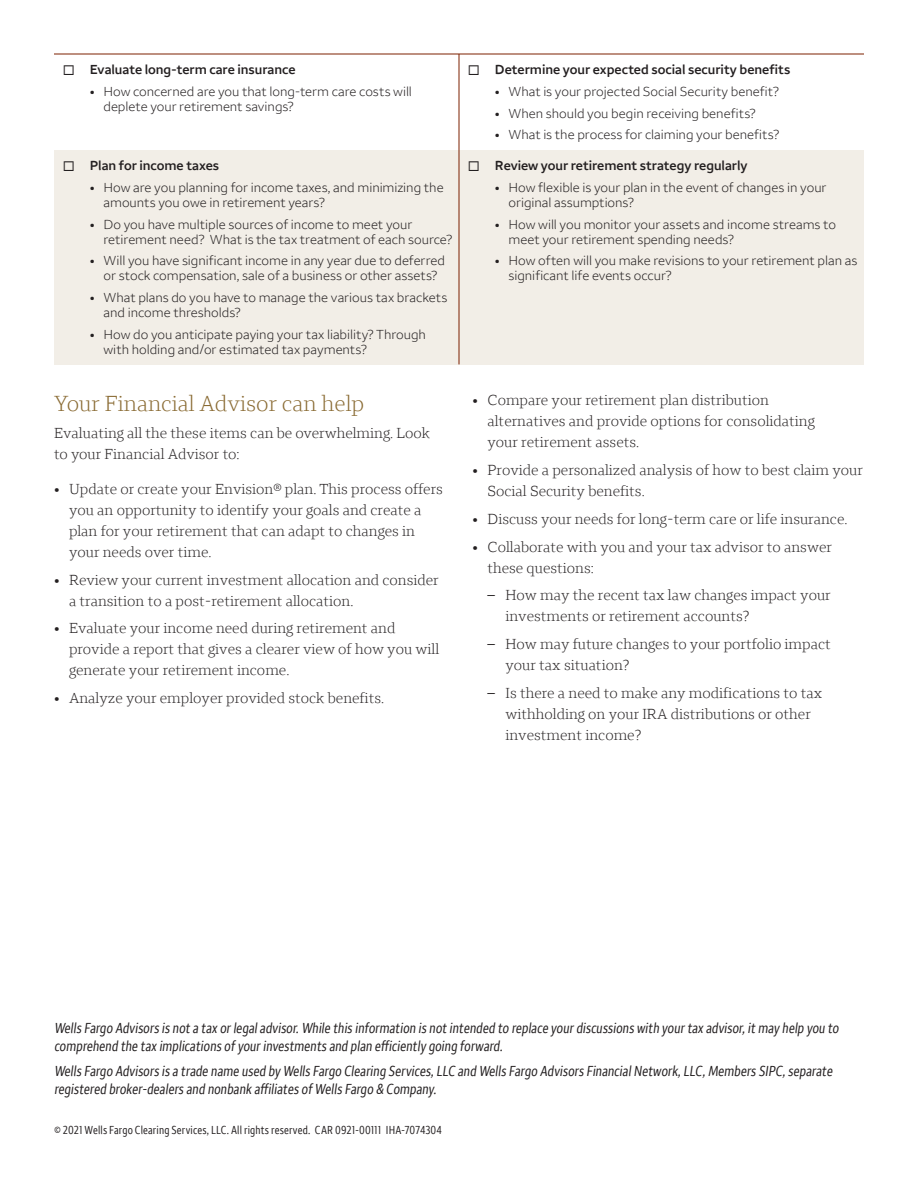
<style>
.page{position:relative;width:918px;height:1188px;background:#fff}
.page>*{position:absolute;margin:0;border:0;box-sizing:border-box;transform-origin:0 0}
.t1{font:300 22.5px "Wells Fargo Serif";color:#896a32}
.t2{font:300 15px/21px "Wells Fargo Serif";color:#231f20}
.t3{font:condensed 15px/18px "Wells Fargo Sans";color:#231f20}
.t4{font:300 13.5px/15px "Wells Fargo Sans";letter-spacing:-.005em;color:#231f20}
.t5{font:600 13.5px "Wells Fargo Sans";color:#231f20}
.t6{font:condensed 12px "Wells Fargo Sans";letter-spacing:.01em;color:#231f20}
.s1{font-family:"Wells Fargo Sans";font-weight:400}
</style>
<div class="page">
<div style="left:84px;top:150px;width:375px;height:214px;background:#f2eee7"></div>
<div style="left:489px;top:150px;width:375px;height:214px;background:#f2eee7"></div>
<hr style="left:54px;top:54px;width:810px;height:1px;background:#7c2000">
<hr style="left:459px;top:54px;width:1px;height:96px;background:#7c2000">
<div style="left:459px;top:150px;width:30px;height:214px;background:#f2eee7"></div>
<div style="left:54px;top:150px;width:30px;height:214px;background:#f2eee7"></div>
<hr style="left:459px;top:150px;width:1px;height:214px;background:#7c2000">
<p class="t5" style="left:63px;top:61px;width:234px">◻ Evaluate long-term care insurance</p>
<p class="t4" style="left:103px;top:84px;width:310px;text-indent:-14px">• How concerned are you that long-term care costs will deplete your retirement savings?</p>
<p class="t5" style="left:63px;top:157px;width:158px">◻ Plan for income taxes</p>
<p class="t4" style="left:103px;top:180px;width:342px;text-indent:-14px">• How are you planning for income taxes, and minimizing the amounts you owe in retirement years?</p>
<p class="t4" style="left:103px;top:217px;width:350px;text-indent:-14px">• Do you have multiple sources of income to meet your retirement need? What is the tax treatment of each source?</p>
<p class="t4" style="left:90px;top:253px;width:357px;text-align:center">• Will you have significant income in any year due to deferred or stock compensation, sale of a business or other assets?</p>
<p class="t4" style="left:103px;top:290px;width:346px;text-indent:-14px">• What plans do you have to manage the various tax brackets and income thresholds?</p>
<p class="t4" style="left:103px;top:327px;width:324px;text-indent:-14px">• How do you anticipate paying your tax liability? Through with holding and/or estimated tax payments?</p>
<h2 class="t1" style="left:54px;top:390px;width:312px">Your Financial Advisor can help</h2>
<p class="t2" style="left:54px;top:423px;width:378px">Evaluating all the these items can be overwhelming. Look to your Financial Advisor to:</p>
<p class="t2" style="left:69px;top:478px;width:375px;text-indent:-15px">• Update or create your Envision® plan. This process offers you an opportunity to identify your goals and create a plan for your retirement that can adapt to changes in your needs over time.</p>
<p class="t2" style="left:69px;top:569px;width:371px;text-indent:-15px">• Review your current investment allocation and consider a transition to a post-retirement allocation.</p>
<p class="t2" style="left:69px;top:618px;width:372px;text-indent:-15px">• Evaluate your income need during retirement and provide a report that gives a clearer view of how you will generate your retirement income.</p>
<p class="t2" style="left:54px;top:688px;width:332px">• Analyze your employer provided stock benefits.</p>
<p class="t5" style="left:468px;top:61px;width:324px">◻ Determine your expected social security benefits</p>
<p class="t4" style="left:495px;top:84px;width:285px">• What is your projected Social Security benefit?</p>
<p class="t4" style="left:495px;top:106px;width:262px">• When should you begin receiving benefits?</p>
<p class="t4" style="left:495px;top:127px;width:285px">• What is the process for claiming your benefits?</p>
<p class="t5" style="left:468px;top:157px;width:281px">◻ Review your retirement strategy regularly</p>
<p class="t4" style="left:508px;top:180px;width:320px;text-indent:-14px">• How flexible is your plan in the event of changes in your original assumptions?</p>
<p class="t4" style="left:508px;top:217px;width:329px;text-indent:-14px">• How will you monitor your assets and income streams to meet your retirement spending needs?</p>
<p class="t4" style="left:508px;top:253px;width:350px;text-indent:-14px">• How often will you make revisions to your retirement plan as significant life events occur?</p>
<p class="t2" style="left:488px;top:390px;width:329px;text-indent:-15px">• Compare your retirement plan distribution alternatives and provide options for consolidating your retirement assets.</p>
<p class="t2" style="left:488px;top:459px;width:377px;text-indent:-15px">• Provide a personalized analysis of how to best claim your<br>Social Security benefits.</p>
<p class="t2" style="left:472px;top:508px;width:376px">• Discuss your needs for long-term care or life insurance.</p>
<p class="t2" style="left:488px;top:536px;width:346px;text-indent:-15px">• Collaborate with you and your tax advisor to answer these questions:</p>
<p class="t2" style="left:506px;top:585px;width:327px;text-indent:-18px"><span class="s1">–</span> How may the recent tax law changes impact your investments or retirement accounts?</p>
<p class="t2" style="left:506px;top:633px;width:327px;text-indent:-18px"><span class="s1">–</span> How may future changes to your portfolio impact your tax situation?</p>
<p class="t2" style="left:506px;top:682px;width:318px;text-indent:-18px"><span class="s1">–</span> Is there a need to make any modifications to tax withholding on your IRA distributions or other investment income?</p>
<p class="t3" style="left:54px;top:1019px;width:789px">Wells Fargo Advisors is not a tax orlegaladvisor.While this information is not intended to replace yourdiscussions with yourtax advisor,it may help you to comprehend the tax implications ofyourinvestments and plan efficiently going forward.</p>
<p class="t3" style="left:54px;top:1061px;width:782px">Wells Fargo Advisors is a trade name used by Wells Fargo Clearing Services,LLC and Wells Fargo Advisors FinancialNetwork,LLC,Members SIPC,separate registered broker-dealers and nonbank affiliates ofWells Fargo &amp; Company.</p>
<p class="t6" style="left:54px;top:1123px;width:390px">© 2021 Wells Fargo Clearing Services, LLC. All rights reserved. CAR 0921-00111 IHA-7074304</p>
</div>
